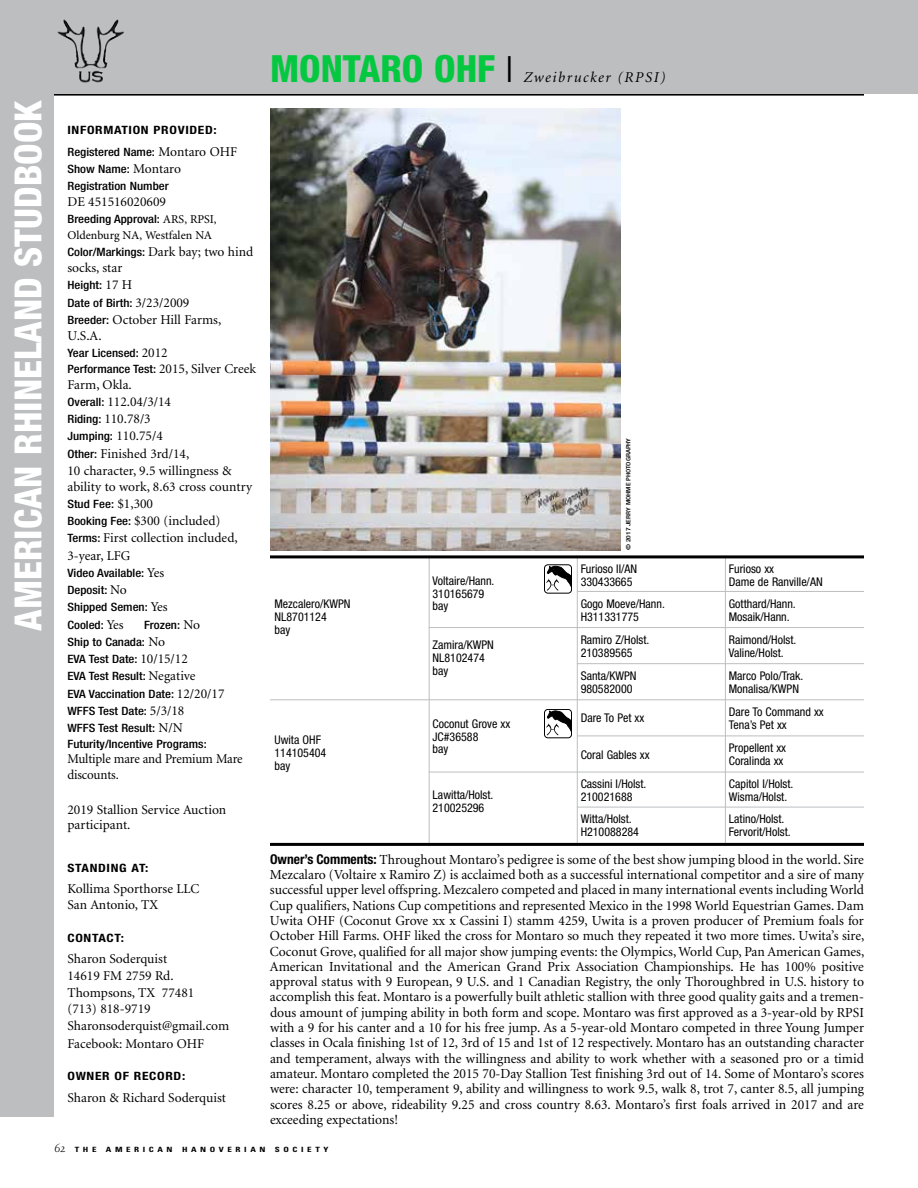
<style>
.page{position:relative;width:918px;height:1188px;background:#fff}
.page>*{position:absolute;margin:0;border:0;box-sizing:border-box;transform-origin:0 0}
.t1{font:800 condensed 37.5px "Helvetica Neue";color:#fff}
.t2{font:800 condensed 37.5px "Helvetica Neue";color:#04c940}
.t3{font:italic 15px "Minion";letter-spacing:.1em;color:#000}
.t4{font:13.8px/15.3px "Minion";color:#000;text-align:justify}
.t5{font:13.5px/17.2px "Minion";color:#000}
.t6{font:13.5px/15.8px "Minion";color:#000;scale:.96 1}
.t7{font:condensed 12px/12.8px "Helvetica Neue";color:#000}
.t8{font:12px "Minion Pro";color:#000}
.t9{font:700 condensed 11.55px "Helvetica Neue";letter-spacing:.05em;color:#000;scale:1.18 1}
.t10{font:500 condensed 11.4px/17.2px "Helvetica Neue";color:#000;scale:1.11 1}
.t11{font:700 condensed 7.2px "Univers";letter-spacing:.4em;color:#000;scale:1.25 1}
.t12{font:500 condensed 6px "Helvetica Neue";color:#000;scale:1.25 1}
.s1{font-weight:300;font-stretch:normal;font-size:36px;color:#000}
.s2{font-family:"Minion";font-weight:400;font-stretch:normal;font-size:13.5px}
.s3{font-family:"Minion Pro";font-weight:400;font-stretch:normal;font-size:12px}
.s4{font-family:"Helvetica Neue";font-weight:500;font-stretch:condensed;font-size:11.4px}
.s5{font-family:"Helvetica Neue";font-weight:700;font-stretch:condensed;font-size:13.5px}
</style>
<div class="page">
<hr style="left:54px;top:93px;width:810px;height:3px;background:#000">
<div style="left:0;top:0;width:918px;height:93px;background:#bcbec0"></div>
<img style="left:270px;top:109px;width:351px;height:441px">
<img style="left:57px;top:19px;width:67px;height:64px">
<div style="left:0;top:0;width:54px;height:1117px;background:#bcbec0"></div>
<hr style="left:429px;top:555px;width:1px;height:291px;background:#bcbec0">
<hr style="left:577px;top:555px;width:1px;height:291px;background:#bcbec0">
<hr style="left:725px;top:555px;width:1px;height:291px;background:#bcbec0">
<hr style="left:270px;top:555px;width:594px;height:3px;background:#000">
<hr style="left:577px;top:591px;width:287px;height:1px;background:#bcbec0">
<hr style="left:429px;top:627px;width:435px;height:1px;background:#bcbec0">
<hr style="left:577px;top:663px;width:287px;height:1px;background:#bcbec0">
<hr style="left:270px;top:699px;width:594px;height:1px;background:#bcbec0">
<hr style="left:577px;top:736px;width:287px;height:1px;background:#bcbec0">
<hr style="left:429px;top:772px;width:435px;height:1px;background:#bcbec0">
<hr style="left:577px;top:807px;width:287px;height:1px;background:#bcbec0">
<hr style="left:270px;top:843px;width:594px;height:3px;background:#000">
<svg style="left:546px;top:566px;width:26px;height:25px"></svg>
<div style="left:544px;top:565px;width:28px;height:28px;border:1px solid #000;border-radius:3px"></div>
<svg style="left:546px;top:711px;width:24px;height:24px"></svg>
<div style="left:544px;top:709px;width:28px;height:29px;border:1px solid #000;border-radius:3px"></div>
<h1 class="t1" style="left:5px;top:631px;width:532px;rotate:-90deg">AMERICAN RHINELAND STUDBOOK</h1>
<h1 class="t2" style="left:270px;top:45px;width:245px">MONTARO OHF <span class="s1">I</span></h1>
<p class="t3" style="left:524px;top:70px;width:143px">Zweibrucker (RPSI)</p>
<p class="t9" style="left:68px;top:123px;width:128px">INFORMATION PROVIDED:</p>
<p class="t10" style="left:68px;top:143px;width:154px">Registered Name: <span class="s2">Montaro OHF<br></span>Show Name: <span class="s2">Montaro<br></span>Registration Number</p>
<p class="t5" style="left:67px;top:194px;width:100px">DE 451516020609</p>
<p class="t10" style="left:68px;top:211px;width:136px">Breeding Approval: <span class="s3">ARS, RPSI,</span></p>
<p class="t8" style="left:68px;top:227px;width:146px">Oldenburg NA, Westfalen NA</p>
<p class="t10" style="left:68px;top:244px;width:169px">Color/Markings: <span class="s2">Dark bay; two hind</span></p>
<p class="t5" style="left:67px;top:260px;width:56px">socks, star</p>
<p class="t10" style="left:68px;top:277px;width:111px">Height: <span class="s2">17 H<br></span>Date of Birth: <span class="s2">3/23/2009</span></p>
<p class="t5" style="left:68px;top:312px;width:155px;line-height:15.8px"><span class="s4">Breeder:</span> October Hill Farms,<br>U.S.A.</p>
<p class="t10" style="left:68px;top:345px;width:171px;line-height:15.8px">Year Licensed: <span class="s2">2012<br></span>Performance Test: <span class="s2">2015, Silver Creek</span></p>
<p class="t5" style="left:67px;top:376px;width:105px">Farm, Okla.<br><span class="s4">Overall:</span> 112.04/3/14<br><span class="s4">Riding:</span> 110.78/3</p>
<p class="t10" style="left:68px;top:428px;width:87px">Jumping: <span class="s2">110.75/4</span></p>
<p class="t5" style="left:68px;top:445px;width:166px"><span class="s4">Other:</span> Finished 3rd/14,<br>10 character, 9.5 willingness &amp;</p>
<p class="t5" style="left:68px;top:478px;width:186px">ability to work, 8.63 cross country</p>
<p class="t10" style="left:68px;top:495px;width:79px">Stud Fee: <span class="s2">$1,300</span></p>
<p class="t5" style="left:67px;top:513px;width:172px"><span class="s4">Booking Fee:</span> $300 (included)<br><span class="s4">Terms:</span> First collection included,<br>3-year, LFG</p>
<p class="t10" style="left:68px;top:564px;width:92px">Video Available: <span class="s2">Yes<br></span>Deposit: <span class="s2">No<br></span>Shipped Semen: <span class="s2">Yes<br></span>Cooled: <span class="s2">Yes</span></p>
<p class="t10" style="left:68px;top:616px;width:143px;text-indent:76px">Frozen: <span class="s2">No<br></span>Ship to Canada: <span class="s2">No<br></span>EVA Test Date: <span class="s2">10/15/12<br></span>EVA Test Result: <span class="s2">Negative<br></span>EVA Vaccination Date: <span class="s2">12/20/17<br></span>WFFS Test Date: <span class="s2">5/3/18<br></span>WFFS Test Result: <span class="s2">N/N</span></p>
<p class="t10" style="left:68px;top:735px;width:127px">Futurity/Incentive Programs:</p>
<p class="t6" style="left:68px;top:752px;width:184px">Multiple mare and Premium Mare discounts.</p>
<p class="t5" style="left:68px;top:802px;width:160px;line-height:15.8px">2019 Stallion Service Auction participant.</p>
<p class="t9" style="left:68px;top:860px;width:70px">STANDING AT:</p>
<p class="t5" style="left:68px;top:881px;width:133px;line-height:16.6px">Kollima Sporthorse LLC<br>San Antonio, TX</p>
<p class="t9" style="left:68px;top:931px;width:49px">CONTACT:</p>
<p class="t5" style="left:68px;top:951px;width:163px;line-height:16.8px">Sharon Soderquist<br>14619 FM 2759 Rd.<br>Thompsons, TX 77481<br>(713) 818-9719<br>Sharonsoderquist@gmail.com<br>Facebook: Montaro OHF</p>
<p class="t9" style="left:68px;top:1069px;width:101px">OWNER OF RECORD:</p>
<p class="t5" style="left:68px;top:1089px;width:160px">Sharon &amp; Richard Soderquist</p>
<p class="t7" style="left:274px;top:597px;width:77px">Mezcalero/KWPN<br>NL8701124<br>bay</p>
<p class="t7" style="left:275px;top:734px;width:53px">Uwita OHF<br>114105404 bay</p>
<p class="t7" style="left:433px;top:574px;width:63px">Voltaire/Hann.<br>310165679 bay</p>
<p class="t12" style="left:625px;top:550px;width:91px;rotate:-90deg">© 2017 JERRY MOHME PHOTOGRAPHY</p>
<p class="t7" style="left:581px;top:562px;width:58px">Furioso II/AN<br>330433665</p>
<p class="t7" style="left:729px;top:562px;width:95px">Furioso xx<br>Dame de Ranville/AN</p>
<p class="t7" style="left:581px;top:597px;width:86px">Gogo Moeve/Hann.<br>H311331775</p>
<p class="t7" style="left:729px;top:597px;width:69px">Gotthard/Hann.<br>Mosaik/Hann.</p>
<p class="t7" style="left:433px;top:639px;width:63px">Zamira/KWPN<br>NL8102474 bay</p>
<p class="t7" style="left:581px;top:633px;width:70px">Ramiro Z/Holst.<br>210389565</p>
<p class="t7" style="left:729px;top:633px;width:69px">Raimond/Holst.<br>Valine/Holst.</p>
<p class="t7" style="left:581px;top:669px;width:57px">Santa/KWPN<br>980582000</p>
<p class="t7" style="left:729px;top:669px;width:76px">Marco Polo/Trak.<br>Monalisa/KWPN</p>
<p class="t7" style="left:433px;top:717px;width:79px">Coconut Grove xx<br>JC#36588<br>bay</p>
<p class="t7" style="left:433px;top:789px;width:62px">Lawitta/Holst.<br>210025296</p>
<p class="t7" style="left:581px;top:712px;width:65px">Dare To Pet xx</p>
<p class="t7" style="left:729px;top:705px;width:97px">Dare To Command xx<br>Tena’s Pet xx</p>
<p class="t7" style="left:581px;top:748px;width:70px">Coral Gables xx</p>
<p class="t7" style="left:729px;top:742px;width:59px">Propellent xx<br>Coralinda xx</p>
<p class="t7" style="left:581px;top:777px;width:67px">Cassini I/Holst.<br>210021688</p>
<p class="t7" style="left:729px;top:777px;width:66px">Capitol I/Holst.<br>Wisma/Holst.</p>
<p class="t7" style="left:581px;top:813px;width:60px">Witta/Holst.<br>H210088284</p>
<p class="t7" style="left:729px;top:813px;width:63px">Latino/Holst.<br>Fervorit/Holst.</p>
<p class="t4" style="left:270px;top:852px;width:596px"><span class="s5">Owner’s Comments:</span> Throughout Montaro’s pedigree is some of the best show jumping blood in the world. Sire Mezcalaro (Voltaire x Ramiro Z) is acclaimed both as a successful international competitor and a sire of many successful upper level offspring. Mezcalero competed and placed in many international events including World Cup qualifiers, Nations Cup competitions and represented Mexico in the 1998 World Equestrian Games. Dam Uwita OHF (Coconut Grove xx x Cassini I) stamm 4259, Uwita is a proven producer of Premium foals for October Hill Farms. OHF liked the cross for Montaro so much they repeated it two more times. Uwita’s sire, Coconut Grove, qualified for all major show jumping events: the Olympics, World Cup, Pan American Games, American Invitational and the American Grand Prix Association Championships. He has 100% positive approval status with 9 European, 9 U.S. and 1 Canadian Registry, the only Thoroughbred in U.S. history to accomplish this feat. Montaro is a powerfully built athletic stallion with three good quality gaits and a tremen&shy;dous amount of jumping ability in both form and scope. Montaro was first approved as a 3-year-old by RPSI with a 9 for his canter and a 10 for his free jump. As a 5-year-old Montaro competed in three Young Jumper classes in Ocala finishing 1st of 12, 3rd of 15 and 1st of 12 respectively. Montaro has an outstanding character and temperament, always with the willingness and ability to work whether with a seasoned pro or a timid amateur. Montaro completed the 2015 70-Day Stallion Test finishing 3rd out of 14. Some of Montaro’s scores were: character 10, temperament 9, ability and willingness to work 9.5, walk 8, trot 7, canter 8.5, all jumping scores 8.25 or above, rideability 9.25 and cross country 8.63. Montaro’s first foals arrived in 2017 and are exceeding expectations!</p>
<p class="t11" style="left:75px;top:1145px;width:19px">THE</p>
<p class="t11" style="left:106px;top:1145px;width:55px">AMERICAN</p>
<p class="t11" style="left:182px;top:1145px;width:68px">HANOVERIAN</p>
<p class="t11" style="left:275px;top:1145px;width:44px">SOCIETY</p>
</div>
